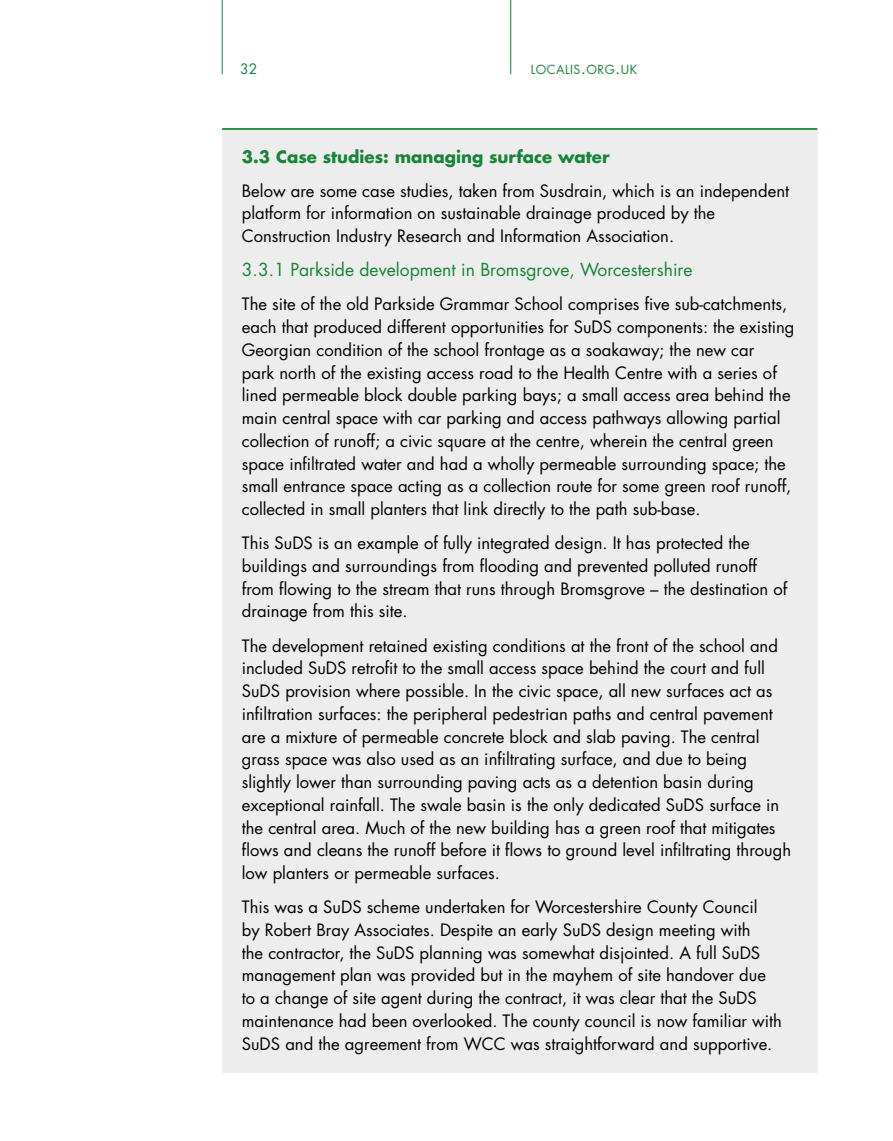
<style>
.page{position:relative;width:893px;height:1141px;background:#fff}
.page>*{position:absolute;margin:0;border:0;box-sizing:border-box;transform-origin:0 0}
.t1{font:17.5px "Futura Std";color:#178537}
.t2{font:16.62px/22.8px "Futura Std";color:#000}
.t3{font:700 16.62px "Futura Std";color:#178537}
.t4{font:14px "Futura Std";color:#178537}
.t5{font:12.25px "Futura Std";letter-spacing:.035em;color:#178537}
.s1{font-size:17.5px}
</style>
<div class="page">
<div style="left:222px;top:129px;width:595px;height:944px;background:#ededed"></div>
<hr style="left:222px;top:128px;width:595px;height:2px;background:#178537">
<hr style="left:510px;top:0;width:1px;height:74px;background:#178537">
<hr style="left:222px;top:0;width:1px;height:74px;background:#178537">
<p class="t4" style="left:240px;top:60px;width:19px">32</p>
<p class="t5" style="left:531px;top:62px;width:108px">LOCALIS<span class="s1">.</span>ORG<span class="s1">.</span>UK</p>
<p class="t3" style="left:242px;top:145px;width:369px">3.3 Case studies: managing surface water</p>
<p class="t2" style="left:242px;top:179px;width:549px">Below are some case studies, taken from Susdrain, which is an independent platform for information on sustainable drainage produced by the<br>Construction Industry Research and Information Association.</p>
<p class="t1" style="left:242px;top:259px;width:452px">3.3.1 Parkside development in Bromsgrove, Worcestershire</p>
<p class="t2" style="left:242px;top:293px;width:554px">The site of the old Parkside Grammar School comprises five sub-catchments, each that produced different opportunities for SuDS components: the existing Georgian condition of the school frontage as a soakaway; the new car<br>park north of the existing access road to the Health Centre with a series of lined permeable block double parking bays; a small access area behind the main central space with car parking and access pathways allowing partial collection of runoff; a civic square at the centre, wherein the central green space infiltrated water and had a wholly permeable surrounding space; the small entrance space acting as a collection route for some green roof runoff, collected in small planters that link directly to the path sub-base.</p>
<p class="t2" style="left:242px;top:532px;width:547px">This SuDS is an example of fully integrated design. It has protected the buildings and surroundings from flooding and prevented polluted runoff from flowing to the stream that runs through Bromsgrove – the destination of drainage from this site.</p>
<p class="t2" style="left:242px;top:634px;width:551px">The development retained existing conditions at the front of the school and included SuDS retrofit to the small access space behind the court and full SuDS provision where possible. In the civic space, all new surfaces act as infiltration surfaces: the peripheral pedestrian paths and central pavement are a mixture of permeable concrete block and slab paving. The central grass space was also used as an infiltrating surface, and due to being slightly lower than surrounding paving acts as a detention basin during exceptional rainfall. The swale basin is the only dedicated SuDS surface in the central area. Much of the new building has a green roof that mitigates flows and cleans the runoff before it flows to ground level infiltrating through low planters or permeable surfaces.</p>
<p class="t2" style="left:242px;top:896px;width:542px">This was a SuDS scheme undertaken for Worcestershire County Council<br>by Robert Bray Associates. Despite an early SuDS design meeting with<br>the contractor, the SuDS planning was somewhat disjointed. A full SuDS management plan was provided but in the mayhem of site handover due to a change of site agent during the contract, it was clear that the SuDS maintenance had been overlooked. The county council is now familiar with SuDS and the agreement from WCC was straightforward and supportive.</p>
</div>
